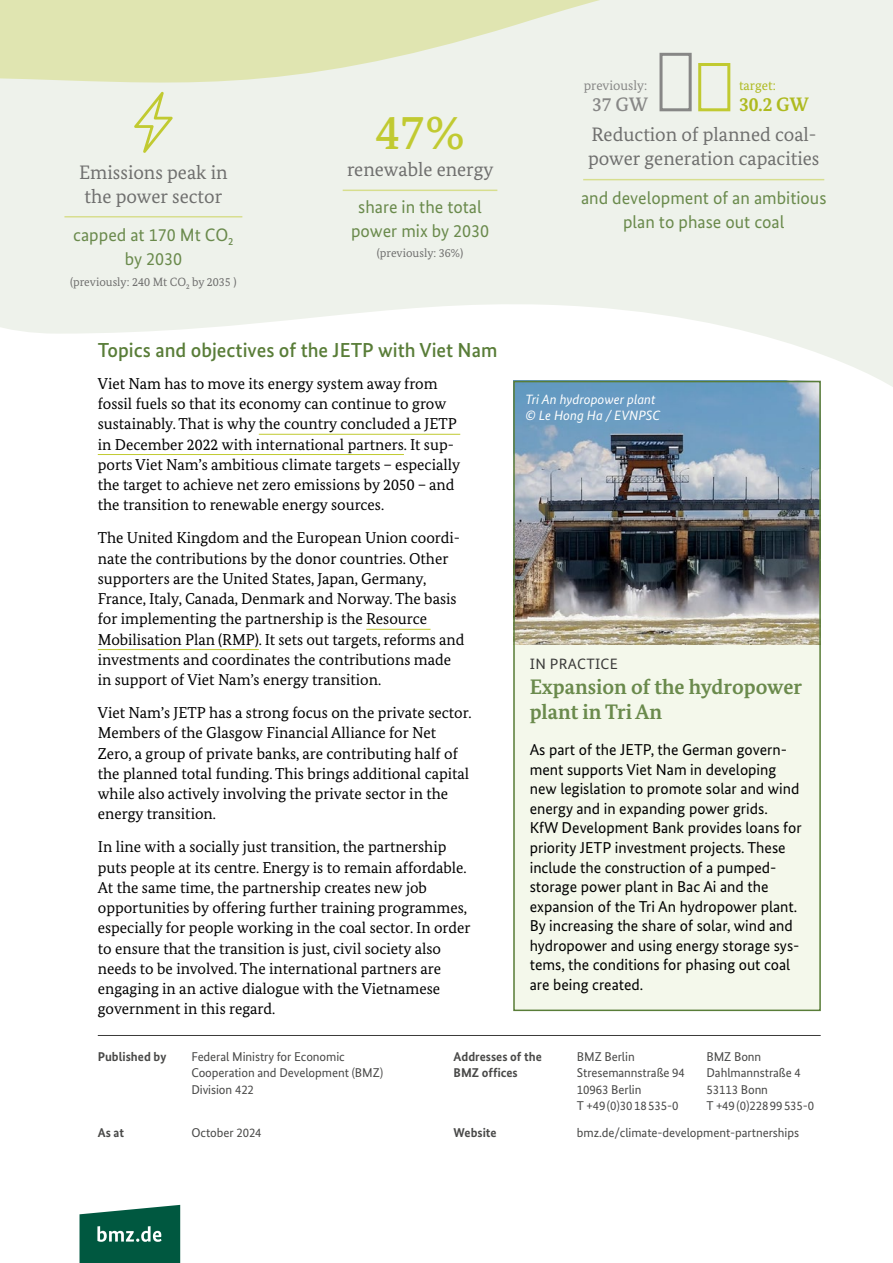
<style>
.page{position:relative;width:893px;height:1263px;background:#fff}
.page>*{position:absolute;margin:0;border:0;box-sizing:border-box;transform-origin:0 0}
.H1_H1{font:500 49.05px "Bundes Serif";color:#c1ca31}
.Vorlage_Infografik_Copytext{font:700 21px/25.2px "Bundes Serif";color:#6a8a4c}
.bmz_03_Headline_I{font:500 20.25px "Bundes Sans";color:#597d38}
.Absatzformat_1{font:19.5px/24px "Bundes Serif";color:#6f6f6e}
.Absatzformat_1-2{font:700 19.5px "Bundes Serif";color:#aeba1f}
.Absatzformat_1-3{font:500 19.5px "Bundes Serif";color:#878786}
.Absatzformat_4{font:18px/24px "Bundes Sans";color:#6a8a4c;text-align:center}
.P_Text{font:15.75px/20.2px "Bundes Serif";color:#000}
.P_Text-2{font:15.75px/19.5px "Bundes Sans";color:#000}
.Vorlage_Infografik_Copytext-2{font:15px "Bundes Sans";letter-spacing:.02em;color:#3b3b3a}
.t1{font:italic 13.5px/16.5px "Bundes Sans";color:#fff}
.Absatzformat_1-4{font:13.5px "Bundes Serif";color:#878786}
.Absatzformat_1-5{font:13.5px "Bundes Serif";color:#aeba1f}
.t2{font:12.75px/16.5px "Bundes Sans";letter-spacing:-.005em;color:#494948}
.t3{font:700 12.75px/16.5px "Bundes Sans";color:#494948}
.Normal{font:12px "Bundes Serif";color:#6f6f6e}
</style>
<div class="page">
<hr style="left:98px;top:1035px;width:723px;height:1px;background:#3b3b3a">
<svg style="left:80px;top:1205px;width:100px;height:58px;background:#24705b"></svg>
<svg style="left:0;top:0;width:893px;height:387px;fill:#eef2eb"></svg>
<svg style="left:0;top:0;width:772px;height:84px;background:#e6eaca"></svg>
<svg style="left:134px;top:92px;width:39px;height:61px;background:#e5eac7"></svg>
<hr style="left:64px;top:216px;width:178px;height:2px;background:#c1ca31">
<hr style="left:343px;top:190px;width:154px;height:1px;background:#c1ca31">
<div style="left:698px;top:63px;width:32px;height:48px;border:3px solid #c1ca31"></div>
<div style="left:659px;top:53px;width:33px;height:58px;border:3px solid #878786"></div>
<div style="left:514px;top:422px;width:306px;height:589px;background:#f4f8eb"></div>
<img style="left:516px;top:384px;width:302px;height:261px">
<hr style="left:259px;top:434px;width:201px;height:1px;background:#c1ca31">
<hr style="left:98px;top:454px;width:306px;height:1px;background:#c1ca31">
<hr style="left:366px;top:629px;width:65px;height:1px;background:#c1ca31">
<hr style="left:98px;top:649px;width:161px;height:1px;background:#c1ca31">
<div style="left:513px;top:381px;width:308px;height:630px;border:2px solid #597d38"></div>
<hr style="left:583px;top:179px;width:241px;height:1px;background:#c1ca31">
<p class="Absatzformat_1" style="left:79px;top:160px;width:150px">Emissions peak in the power sector</p>
<p class="Absatzformat_4" style="left:73px;top:223px;width:162px">capped at 170 Mt CO<sub>2 </sub>by 2030</p>
<p class="Normal" style="left:70px;top:275px;width:168px">(previously: 240 Mt CO<sub>2</sub> by 2035 )</p>
<h1 class="H1_H1" style="left:376px;top:103px;width:90px">47%</h1>
<p class="Absatzformat_1" style="left:347px;top:157px;width:148px">renewable energy</p>
<p class="Absatzformat_4" style="left:351px;top:195px;width:140px">share in the total power mix by 2030</p>
<p class="Normal" style="left:377px;top:245px;width:88px">(previously: 36%)</p>
<p class="bmz_03_Headline_I" style="left:98px;top:337px;width:401px">Topics and objectives of the JETP with Viet Nam</p>
<p class="P_Text" style="left:98px;top:373px;width:364px">Viet Nam has to move its energy system away from fossil fuels so that its economy can continue to grow sustainably. That is why the country concluded a JETP in December 2022 with international partners. It sup&shy;ports Viet Nam’s ambitious climate targets – especially the target to achieve net zero emissions by 2050 – and the transition to renewable energy sources.</p>
<p class="P_Text" style="left:98px;top:528px;width:368px">The United Kingdom and the European Union coordi&shy;nate the contributions by the donor countries. Other supporters are the United States, Japan, Germany, France, Italy, Canada, Denmark and Norway. The basis for implementing the partnership is the Resource Mobilisation Plan (RMP). It sets out targets, reforms and investments and coordinates the contributions made in support of Viet Nam’s energy transition.</p>
<p class="P_Text" style="left:98px;top:702px;width:375px">Viet Nam’s JETP has a strong focus on the private sector.<br>Members of the Glasgow Financial Alliance for Net Zero, a group of private banks, are contributing half of the planned total funding. This brings additional capital while also actively involving the private sector in the energy transition.</p>
<p class="P_Text" style="left:98px;top:837px;width:374px">In line with a socially just transition, the partnership puts people at its centre. Energy is to remain affordable.<br>At the same time, the partnership creates new job opportunities by offering further training programmes, especially for people working in the coal sector. In order to ensure that the transition is just, civil society also needs to be involved. The international partners are engaging in an active dialogue with the Vietnamese government in this regard.</p>
<p class="Absatzformat_1-4" style="left:584px;top:77px;width:65px">previously:</p>
<p class="Absatzformat_1-3" style="left:592px;top:92px;width:57px">37 GW</p>
<p class="Absatzformat_1-5" style="left:739px;top:77px;width:38px">target:</p>
<p class="Absatzformat_1-2" style="left:739px;top:92px;width:71px">30.2 GW</p>
<p class="Absatzformat_1" style="left:588px;top:122px;width:233px">Reduction of planned coal&shy;power generation capacities</p>
<p class="Absatzformat_4" style="left:581px;top:185px;width:247px">and development of an ambitious plan to phase out coal</p>
<p class="t1" style="left:526px;top:391px;width:136px">Tri An hydropower plant © Le Hong Ha / EVNPSC</p>
<p class="Vorlage_Infografik_Copytext-2" style="left:530px;top:654px;width:90px">IN PRACTICE</p>
<p class="Vorlage_Infografik_Copytext" style="left:530px;top:674px;width:274px">Expansion of the hydropower plant in Tri An</p>
<p class="P_Text-2" style="left:530px;top:740px;width:273px">As part of the JETP, the German govern&shy;ment supports Viet Nam in developing new legislation to promote solar and wind energy and in expanding power grids.<br>KfW Development Bank provides loans for priority JETP investment projects. These include the construction of a pumped&shy;storage power plant in Bac Ai and the expansion of the Tri An hydropower plant.<br>By increasing the share of solar, wind and hydropower and using energy storage sys&shy;tems, the conditions for phasing out coal are being created.</p>
<p class="t3" style="left:98px;top:1048px;width:70px">Published by</p>
<p class="t2" style="left:191px;top:1048px;width:193px">Federal Ministry for Economic<br>Cooperation and Development (BMZ)<br>Division 422</p>
<p class="t3" style="left:454px;top:1048px;width:90px">Addresses of the<br>BMZ offices</p>
<p class="t2" style="left:577px;top:1048px;width:110px">BMZ Berlin<br>Stresemannstraße 94<br>10963 Berlin<br>T +49(0)3018535-0</p>
<p class="t2" style="left:706px;top:1048px;width:109px">BMZ Bonn<br>Dahlmannstraße 4<br>53113 Bonn<br>T +49(0)22899535-0</p>
<p class="t3" style="left:98px;top:1124px;width:28px">As at</p>
<p class="t2" style="left:191px;top:1124px;width:72px">October 2024</p>
<p class="t3" style="left:454px;top:1124px;width:45px">Website</p>
<p class="t2" style="left:577px;top:1124px;width:224px">bmz.de/climate-development-partnerships</p>
</div>
